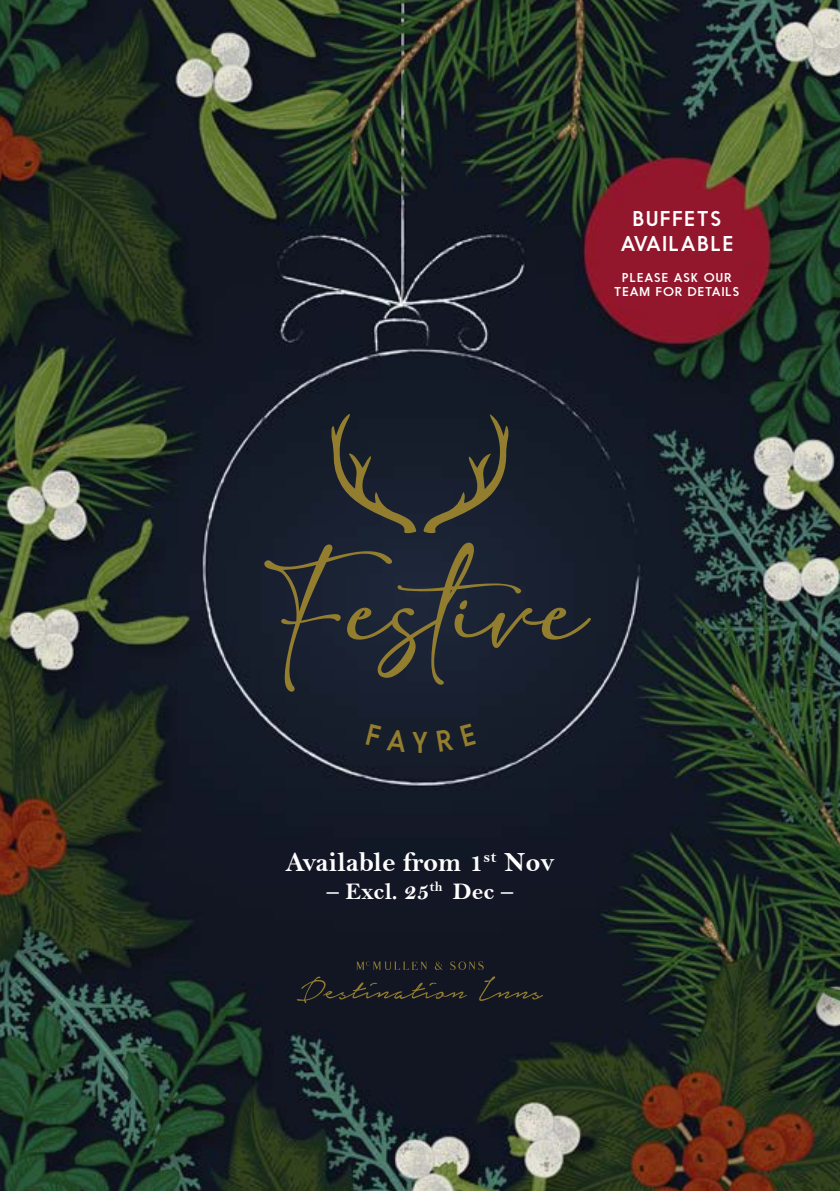
<style>
.page{position:relative;width:840px;height:1191px;background:#fff}
.page>*{position:absolute;margin:0;border:0;box-sizing:border-box;transform-origin:0 0}
.t1{font:80.4px "adelia";color:#937e2f}
.t2{font:28px "Bell MT Bold";color:#fff}
.t3{font:24px "Bell MT Bold";color:#fff}
.t4{font:20px/24.4px "Nanami";letter-spacing:.08em;color:#fff;text-align:center;scale:1.08 1}
.t5{font:12px/14px "Nanami";letter-spacing:.08em;color:#fff;text-align:center;scale:1.08 1}
</style>
<div class="page">
<img style="left:0;top:0;width:839px;height:1191px">
<svg style="left:434px;top:961px;width:8px;height:9px"></svg>
<svg style="left:449px;top:961px;width:34px;height:9px"></svg>
<svg style="left:356px;top:961px;width:70px;height:9px"></svg>
<svg style="left:478px;top:976px;width:65px;height:25px;background:#1f2023"></svg>
<svg style="left:296px;top:976px;width:171px;height:27px;background:#1f2023"></svg>
<svg style="left:423px;top:414px;width:85px;height:119px;background:#2a2d2d"></svg>
<svg style="left:331px;top:414px;width:85px;height:119px;background:#2a2d2d"></svg>
<div style="left:366px;top:724px;width:61px;height:28px;background:#161e2b"></div>
<svg style="left:436px;top:729px;width:17px;height:23px"></svg>
<svg style="left:459px;top:724px;width:16px;height:23px"></svg>
<h3 class="t4" style="left:620px;top:207px;width:106px">BUFFETS<br>AVAILABLE</h3>
<p class="t5" style="left:613px;top:270px;width:117px">PLEASE ASK OUR<br>TEAM FOR DETAILS</p>
<h1 class="t1" style="left:264px;top:569px;width:324px">Festive</h1>
<h2 class="t2" style="left:285px;top:845px;width:270px">Available from 1<sup>st</sup> Nov</h2>
<h3 class="t3" style="left:327px;top:877px;width:187px">– Excl. 25<sup>th</sup> Dec –</h3>
</div>
